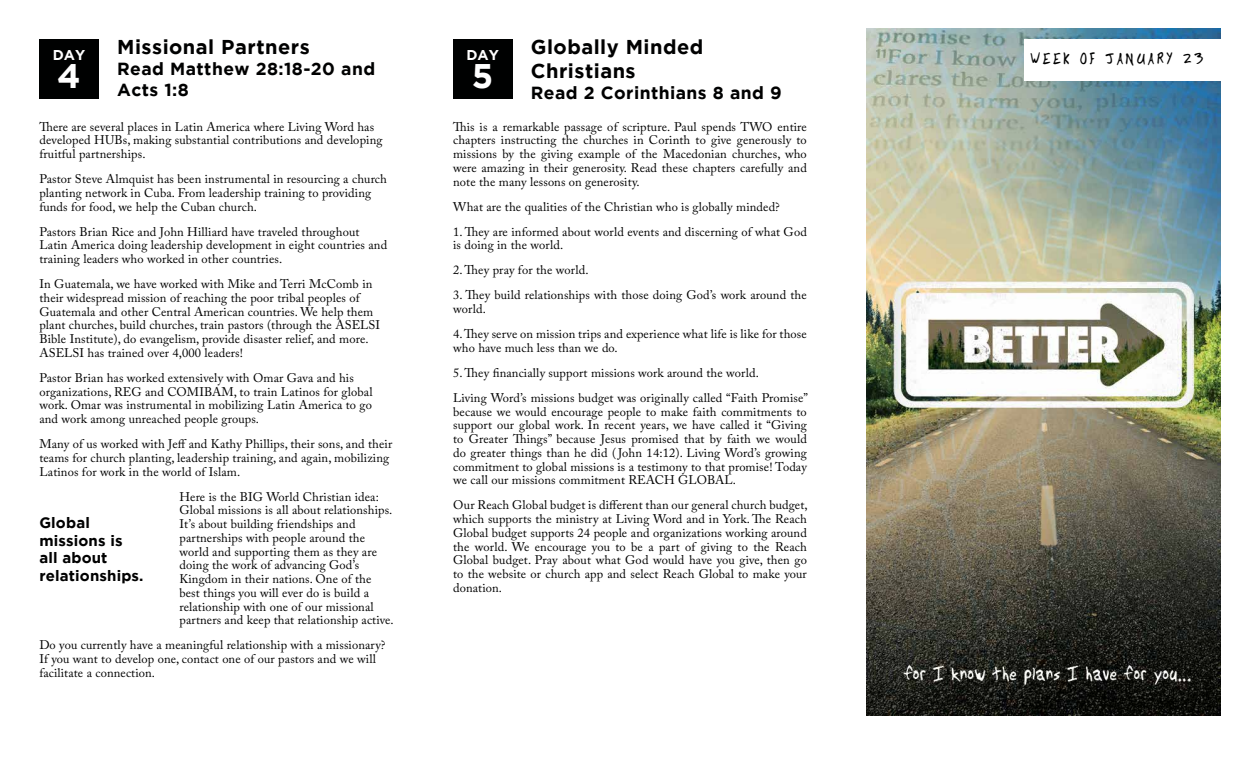
<style>
.page{position:relative;width:1260px;height:765px;background:#fff}
.page>*{position:absolute;margin:0;border:0;box-sizing:border-box;transform-origin:0 0}
.t1{font:700 34.12px "Gotham";color:#fff}
.t2{font:700 20px/24px "Gotham";letter-spacing:.025em;color:#000101}
.t3{font:700 17.5px/21px "Gotham";letter-spacing:.025em;color:#000101}
.t4{font:16.25px "Another";letter-spacing:.2em;color:#000101}
.t5{font:700 15px/17.5px "Gotham";letter-spacing:.01em;color:#000101}
.t6{font:700 14.25px "Gotham";color:#fff}
.t7{font:12.5px/13.8px "Adobe Caslon Pro";letter-spacing:.01em;color:#000101}
</style>
<div class="page">
<img style="left:867px;top:29px;width:354px;height:686px">
<div style="left:39px;top:39px;width:60px;height:60px;background:#000101"></div>
<div style="left:1024px;top:39px;width:197px;height:42px;background:#fff"></div>
<div style="left:453px;top:39px;width:59px;height:60px;background:#000101"></div>
<p class="t6" style="left:53px;top:47px;width:34px">DAY</p>
<h1 class="t1" style="left:57px;top:57px;width:25px">4</h1>
<h2 class="t2" style="left:117px;top:34px;width:194px">Missional Partners</h2>
<h3 class="t3" style="left:117px;top:58px;width:259px">Read Matthew 28:18-20 and<br>Acts 1:8</h3>
<p class="t7" style="left:39px;top:119px;width:345px">There are several places in Latin America where Living Word has developed HUBs, making substantial contributions and developing fruitful partnerships.</p>
<p class="t7" style="left:39px;top:172px;width:349px">Pastor Steve Almquist has been instrumental in resourcing a church planting network in Cuba. From leadership training to providing funds for food, we help the Cuban church.</p>
<p class="t7" style="left:39px;top:224px;width:349px">Pastors Brian Rice and John Hilliard have traveled throughout<br>Latin America doing leadership development in eight countries and training leaders who worked in other countries.</p>
<p class="t7" style="left:39px;top:277px;width:342px">In Guatemala, we have worked with Mike and Terri McComb in their widespread mission of reaching the poor tribal peoples of Guatemala and other Central American countries. We help them plant churches, build churches, train pastors (through the ASELSI Bible Institute), do evangelism, provide disaster relief, and more.<br>ASELSI has trained over 4,000 leaders!</p>
<p class="t7" style="left:39px;top:371px;width:335px">Pastor Brian has worked extensively with Omar Gava and his organizations, REG and COMIBAM, to train Latinos for global work. Omar was instrumental in mobilizing Latin America to go and work among unreached people groups.</p>
<p class="t7" style="left:39px;top:437px;width:354px">Many of us worked with Jeff and Kathy Phillips, their sons, and their teams for church planting, leadership training, and again, mobilizing<br>Latinos for work in the world of Islam.</p>
<p class="t7" style="left:179px;top:489px;width:216px">Here is the BIG World Christian idea:<br>Global missions is all about relationships.<br>It’s about building friendships and partnerships with people around the world and supporting them as they are doing the work of advancing God’s Kingdom in their nations. One of the best things you will ever do is build a relationship with one of our missional partners and keep that relationship active.</p>
<p class="t7" style="left:39px;top:638px;width:348px">Do you currently have a meaningful relationship with a missionary?<br>If you want to develop one, contact one of our pastors and we will facilitate a connection.</p>
<p class="t5" style="left:39px;top:514px;width:106px">Global missions is all about relationships.</p>
<p class="t6" style="left:466px;top:47px;width:34px">DAY</p>
<h1 class="t1" style="left:472px;top:57px;width:23px">5</h1>
<h2 class="t2" style="left:531px;top:34px;width:174px">Globally Minded<br>Christians</h2>
<h3 class="t3" style="left:531px;top:82px;width:252px">Read 2 Corinthians 8 and 9</h3>
<p class="t7" style="left:453px;top:119px;width:355px;text-align:justify">This is a remarkable passage of scripture. Paul spends TWO entire chapters instructing the churches in Corinth to give generously to missions by the giving example of the Macedonian churches, who were amazing in their generosity. Read these chapters carefully and note the many lessons on generosity.</p>
<p class="t7" style="left:453px;top:199px;width:328px">What are the qualities of the Christian who is globally minded?</p>
<p class="t7" style="left:453px;top:224px;width:355px">1. They are informed about world events and discerning of what God is doing in the world.</p>
<p class="t7" style="left:453px;top:263px;width:137px">2. They pray for the world.</p>
<p class="t7" style="left:453px;top:288px;width:355px">3. They build relationships with those doing God’s work around the world.</p>
<p class="t7" style="left:453px;top:327px;width:355px">4. They serve on mission trips and experience what life is like for those who have much less than we do.</p>
<p class="t7" style="left:453px;top:360px;width:357px;line-height:25px">5. They financially support missions work around the world.<br>Living Word’s missions budget was originally called “Faith Promise”</p>
<p class="t7" style="left:453px;top:404px;width:355px;text-align:justify">because we would encourage people to make faith commitments to support our global work. In recent years, we have called it “Giving to Greater Things” because Jesus promised that by faith we would do greater things than he did ( John 14:12). Living Word’s growing commitment to global missions is a testimony to that promise! Today we call our missions commitment REACH GLOBAL.</p>
<p class="t7" style="left:453px;top:498px;width:356px;text-align:justify">Our Reach Global budget is different than our general church budget, which supports the ministry at Living Word and in York. The Reach Global budget supports 24 people and organizations working around the world. We encourage you to be a part of giving to the Reach Global budget. Pray about what God would have you give, then go to the website or church app and select Reach Global to make your donation.</p>
<h3 class="t4" style="left:1031px;top:50px;width:174px">WEEK OF JANUARY 23</h3>
</div>
